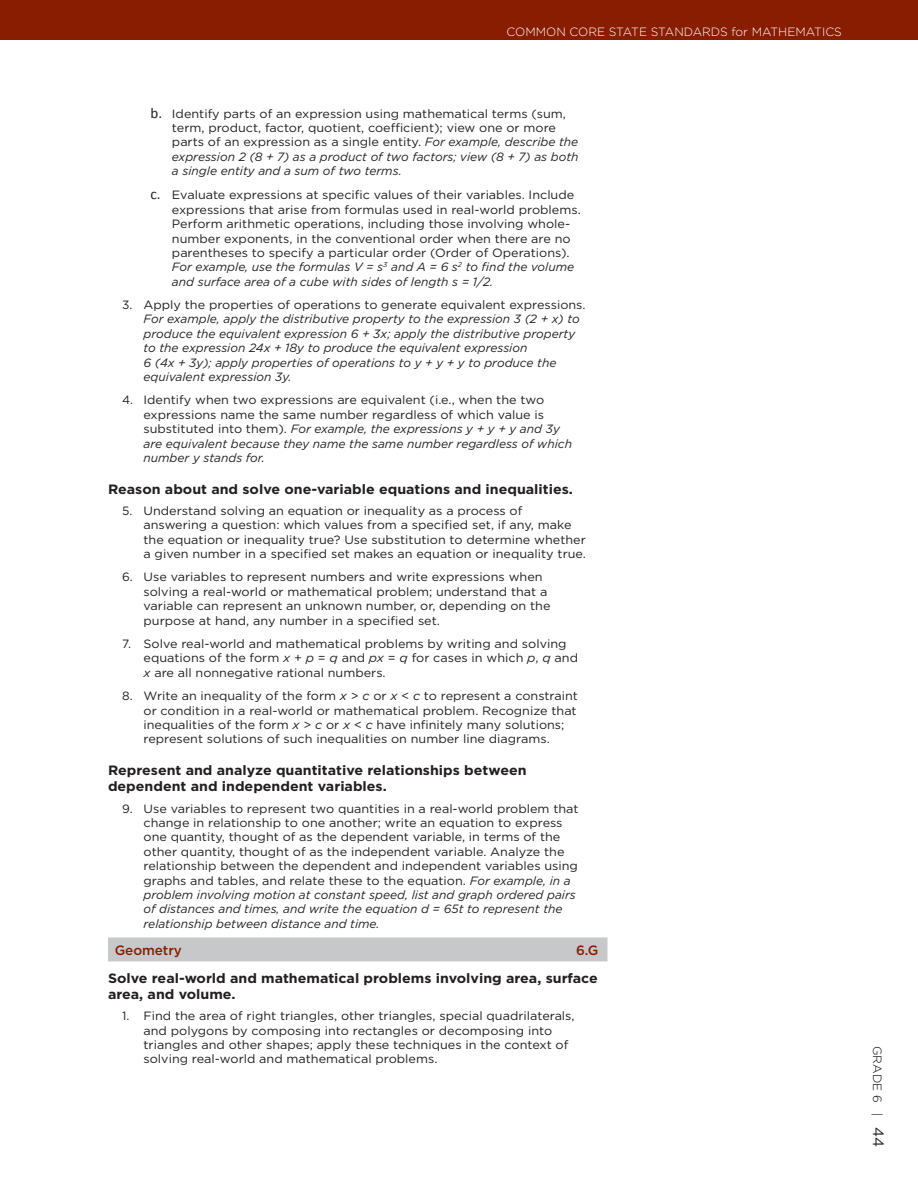
<style>
.page{position:relative;width:918px;height:1188px;background:#fff}
.page>*{position:absolute;margin:0;border:0;box-sizing:border-box;transform-origin:0 0}
.t1{font:700 13.5px/16.2px "Gotham";color:#231f20;scale:1.05 1}
.t2{font:500 13.5px "Gotham";color:#891d02}
.t3{font:12px/14.4px "Gotham";color:#231f20}
.t4{font:12px/14.4px "Gotham";color:#231f20;scale:1.05 1}
.t5{font:italic 12px/14.4px "Gotham";color:#231f20}
.t6{font:300 12px "Gotham";color:#fff}
.t7{font:300 12px "Gotham";color:#000}
.s1{font-family:"Calibri";font-size:15px}
.s2{font-style:italic}
.s3{font-weight:400;font-size:15px;color:#231f20}
</style>
<div class="page">
<div style="left:0;top:0;width:918px;height:40px;background:#891d02"></div>
<div style="left:108px;top:937px;width:500px;height:24px;background:#c7c8ca"></div>
<p class="t6" style="left:507px;top:24px;width:255px">COMMON CORE STATE STANDARDS FOR MAT</p>
<p class="t6" style="left:778px;top:24px;width:19px">HEMAT</p>
<p class="t6" style="left:822px;top:24px;width:21px">ICS</p>
<p class="t4" style="left:172px;top:106px;width:389px;text-indent:-21px"><span class="s1">b.</span> Identify parts of an expression using mathematical terms (sum, term, product, factor, quotient, coefficient); view one or more parts of an expression as a single entity. <span class="s2">For example, describe the expression 2 (8 + 7) as a product of two factors; view (8 + 7) as both a single entity and a sum of two terms.</span></p>
<p class="t4" style="left:172px;top:188px;width:391px;text-indent:-21px"><span class="s1">c.</span> Evaluate expressions at specific values of their variables. Include expressions that arise from formulas used in real-world problems.<br>Perform arithmetic operations, including those involving whole&shy;number exponents, in the conventional order when there are no parentheses to specify a particular order (Order of Operations).<br><span class="s2">For example, use the formulas V = s</span><sup>3</sup> <span class="s2">and A = 6 s</span><sup>2</sup> <span class="s2">to find the volume and surface area of a cube with sides of length s = 1/2.</span></p>
<p class="t3" style="left:122px;top:297px;width:465px">3. Apply the properties of operations to generate equivalent expressions.</p>
<p class="t5" style="left:144px;top:312px;width:438px">For example, apply the distributive property to the expression 3 (2 + x) to produce the equivalent expression 6 + 3x; apply the distributive property to the expression 24x + 18y to produce the equivalent expression<br>6 (4x + 3y); apply properties of operations to y + y + y to produce the equivalent expression 3y.</p>
<p class="t3" style="left:144px;top:393px;width:430px;text-indent:-21px">4. Identify when two expressions are equivalent (i.e., when the two expressions name the same number regardless of which value is substituted into them). <span class="s2">For example, the expressions y + y + y and 3y are equivalent because they name the same number regardless of which number y stands for.</span></p>
<p class="t1" style="left:108px;top:481px;width:444px">Reason about and solve one-variable equations and inequalities.</p>
<p class="t3" style="left:144px;top:503px;width:444px;text-indent:-21px">5. Understand solving an equation or inequality as a process of answering a question: which values from a specified set, if any, make the equation or inequality true? Use substitution to determine whether a given number in a specified set makes an equation or inequality true.</p>
<p class="t3" style="left:144px;top:570px;width:409px;text-indent:-21px">6. Use variables to represent numbers and write expressions when solving a real-world or mathematical problem; understand that a variable can represent an unknown number, or, depending on the purpose at hand, any number in a specified set.</p>
<p class="t3" style="left:144px;top:636px;width:436px;text-indent:-21px">7. Solve real-world and mathematical problems by writing and solving equations of the form <span class="s2">x</span> + <span class="s2">p</span> = <span class="s2">q</span> and <span class="s2">px</span> = <span class="s2">q</span> for cases in which <span class="s2">p</span>, <span class="s2">q</span> and <span class="s2">x</span> are all nonnegative rational numbers.</p>
<p class="t3" style="left:144px;top:688px;width:436px;text-indent:-21px">8. Write an inequality of the form <span class="s2">x</span> &gt; <span class="s2">c</span> or <span class="s2">x</span> &lt; <span class="s2">c</span> to represent a constraint or condition in a real-world or mathematical problem. Recognize that inequalities of the form <span class="s2">x</span> &gt; <span class="s2">c</span> or <span class="s2">x</span> &lt; <span class="s2">c</span> have infinitely many solutions; represent solutions of such inequalities on number line diagrams.</p>
<p class="t1" style="left:108px;top:762px;width:400px">Represent and analyze quantitative relationships between dependent and independent variables.</p>
<p class="t3" style="left:144px;top:801px;width:437px;text-indent:-21px">9. Use variables to represent two quantities in a real-world problem that change in relationship to one another; write an equation to express one quantity, thought of as the dependent variable, in terms of the other quantity, thought of as the independent variable. Analyze the relationship between the dependent and independent variables using graphs and tables, and relate these to the equation. <span class="s2">For example, in a problem involving motion at constant speed, list and graph ordered pairs of distances and times, and write the equation d = 65t to represent the relationship between distance and time.</span></p>
<p class="t2" style="left:115px;top:941px;width:69px">Geometry</p>
<p class="t2" style="left:576px;top:941px;width:24px">6.G</p>
<p class="t1" style="left:108px;top:970px;width:468px">Solve real-world and mathematical problems involving area, surface area, and volume.</p>
<p class="t3" style="left:144px;top:1008px;width:433px;text-indent:-21px">1. Find the area of right triangles, other triangles, special quadrilaterals, and polygons by composing into rectangles or decomposing into triangles and other shapes; apply these techniques in the context of solving real-world and mathematical problems.</p>
<p class="t7" style="left:885px;top:1046px;width:103px;rotate:90deg">G RADE 6 | <span class="s3">44</span></p>
</div>
